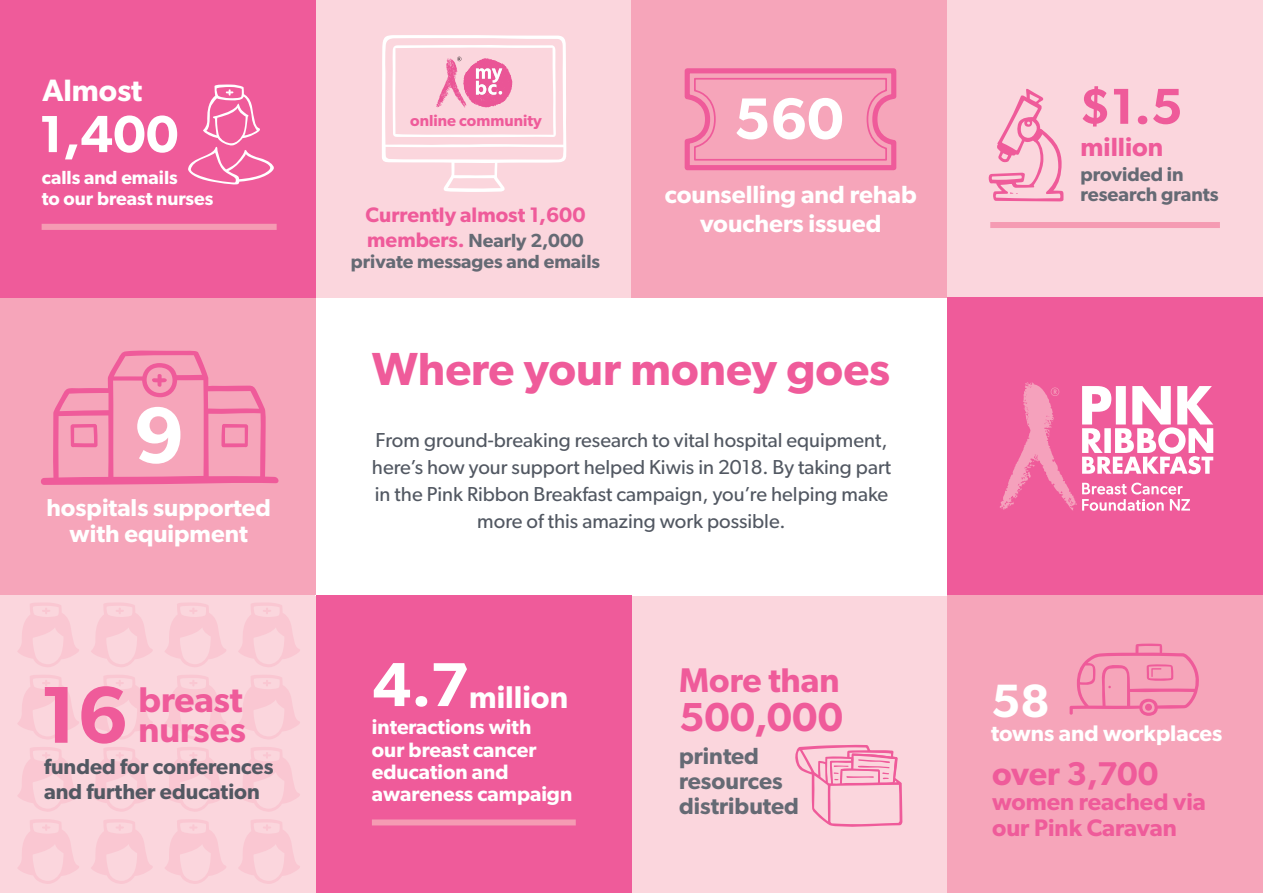
<style>
.page{position:relative;width:1263px;height:893px;background:#fbd6dd}
.page>*{position:absolute;margin:0;border:0;box-sizing:border-box;transform-origin:0 0}
.t1{font:600 80.85px "Gibson";color:#ef5b9a}
.t2{font:600 80.1px "Gibson";color:#fff}
.t3{font:600 62.1px "Gibson";color:#fff}
.t4{font:600 58.5px "Gibson";color:#fff}
.t5{font:600 52.35px "Gibson";color:#fff}
.t6{font:600 50.55px "Gibson";color:#ef5b9a}
.t7{font:600 46.8px "Gibson";color:#fff}
.t8{font:600 46.5px "Gibson";color:#ef5b9a}
.t9{font:600 40.5px "Gibson";color:#ef5b9a}
.t10{font:600 35.85px/30px "Gibson";color:#ef5b9a}
.t11{font:600 34.35px "Gibson";color:#ef5b9a}
.t12{font:600 33px "Gibson";letter-spacing:-.01em;color:#ef5b9a}
.t13{font:600 31.5px "Gibson";color:#fff}
.t14{font:600 30.9px "Gibson";color:#fff}
.t15{font:600 26.4px "Gibson";color:#ef5b9a}
.t16{font:600 24.9px/29.2px "Gibson";color:#fff;text-align:center}
.t17{font:600 24.45px/26.1px "Gibson";color:#fff;text-align:center}
.t18{font:600 24px/25.5px "Gibson";color:#ef5b9a}
.t19{font:600 23.4px/24.9px "Gibson";color:#656a74}
.t20{font:600 22.65px "Gibson";color:#fff}
.t21{font:600 21.75px/24.9px "Gibson";color:#525862}
.t22{font:600 21px "Gibson";color:#ef5b9a}
.t23{font:600 20.85px/22.2px "Gibson";color:#fff}
.t24{font:20.25px/27px "Gibson";color:#525862;text-align:center}
.t25{font:600 19.65px/20.9px "Gibson";color:#656a74}
.t26{font:600 19.05px/21.5px "Gibson";color:#656a74;text-align:center}
.t27{font:600 19.05px/21px "Gibson";color:#fff}
.t28{font:600 16.05px "Gibson";color:#ef5b9a}
.s1{font-size:21px;color:#ef5b9a}
</style>
<div class="page">
<div style="left:316px;top:298px;width:631px;height:297px;background:#fff"></div>
<div style="left:0;top:298px;width:316px;height:297px;background:#f6a5ba"></div>
<div style="left:947px;top:595px;width:316px;height:298px;background:#f6a5ba"></div>
<div style="left:631px;top:0;width:316px;height:298px;background:#f6a5ba"></div>
<div style="left:0;top:0;width:316px;height:298px;background:#ef5b9a"></div>
<div style="left:947px;top:298px;width:316px;height:297px;background:#ef5b9a"></div>
<div style="left:316px;top:595px;width:315px;height:298px;background:#ef5b9a"></div>
<svg style="left:188px;top:84px;width:86px;height:101px"></svg>
<div style="left:42px;top:224px;width:235px;height:6px;background:#f59bb3"></div>
<svg style="left:382px;top:35px;width:185px;height:157px"></svg>
<svg style="left:684px;top:68px;width:213px;height:103px"></svg>
<svg style="left:91px;top:603px;width:62px;height:64px"></svg>
<svg style="left:91px;top:747px;width:62px;height:65px"></svg>
<svg style="left:91px;top:675px;width:62px;height:64px"></svg>
<svg style="left:91px;top:819px;width:62px;height:65px"></svg>
<svg style="left:165px;top:603px;width:61px;height:64px"></svg>
<svg style="left:165px;top:747px;width:61px;height:65px"></svg>
<svg style="left:165px;top:675px;width:61px;height:64px"></svg>
<svg style="left:165px;top:819px;width:61px;height:65px"></svg>
<svg style="left:238px;top:603px;width:62px;height:64px"></svg>
<svg style="left:238px;top:747px;width:62px;height:65px"></svg>
<svg style="left:238px;top:675px;width:62px;height:64px"></svg>
<svg style="left:239px;top:819px;width:61px;height:65px"></svg>
<svg style="left:18px;top:603px;width:61px;height:64px"></svg>
<svg style="left:18px;top:747px;width:61px;height:65px"></svg>
<svg style="left:18px;top:675px;width:61px;height:64px"></svg>
<svg style="left:18px;top:819px;width:61px;height:65px"></svg>
<svg style="left:988px;top:89px;width:75px;height:112px"></svg>
<svg style="left:41px;top:350px;width:238px;height:135px"></svg>
<div style="left:990px;top:222px;width:230px;height:6px;background:#f59bb3"></div>
<div style="left:372px;top:819px;width:204px;height:6px;background:#f59bb3"></div>
<svg style="left:1069px;top:643px;width:130px;height:73px"></svg>
<div style="left:1145px;top:704px;width:7px;height:7px;background:#ef5b9a;border-radius:50%"></div>
<svg style="left:795px;top:745px;width:107px;height:82px"></svg>
<svg style="left:1000px;top:382px;width:213px;height:129px"></svg>
<p class="t14" style="left:42px;top:72px;width:101px">Almost</p>
<p class="t5" style="left:39px;top:103px;width:141px">1,400</p>
<p class="t27" style="left:42px;top:167px;width:173px">calls and emails<br>to our breast nurses</p>
<p class="t2" style="left:134px;top:387px;width:52px">9</p>
<p class="t17" style="left:47px;top:493px;width:226px">hospitals supported with equipment</p>
<p class="t1" style="left:40px;top:666px;width:90px">16</p>
<p class="t10" style="left:138px;top:684px;width:109px">breast nurses</p>
<p class="t21" style="left:44px;top:753px;width:231px">funded for conferences and further education</p>
<p class="t28" style="left:410px;top:110px;width:133px">online community</p>
<p class="t22" style="left:366px;top:202px;width:221px">Currently almost 1,600</p>
<p class="t26" style="left:351px;top:229px;width:251px"><span class="s1">members.</span> Nearly 2,000 private messages and emails</p>
<p class="t4" style="left:734px;top:84px;width:111px">560</p>
<p class="t16" style="left:665px;top:179px;width:253px">counselling and rehab vouchers issued</p>
<p class="t8" style="left:372px;top:341px;width:519px">Where your money goes</p>
<p class="t24" style="left:372px;top:426px;width:521px">From ground-breaking research to vital hospital equipment, here’s how your support helped Kiwis in 2018. By taking part in the Pink Ribbon Breakfast campaign, you’re helping make more of this amazing work possible.</p>
<p class="t3" style="left:372px;top:647px;width:98px">4.7</p>
<p class="t13" style="left:469px;top:678px;width:101px">million</p>
<p class="t23" style="left:372px;top:715px;width:202px">interactions with<br>our breast cancer education and awareness campaign</p>
<p class="t11" style="left:679px;top:659px;width:162px">More than</p>
<p class="t9" style="left:679px;top:693px;width:165px">500,000</p>
<p class="t19" style="left:679px;top:743px;width:81px">printed</p>
<p class="t19" style="left:679px;top:768px;width:121px">resources distributed</p>
<p class="t6" style="left:1079px;top:76px;width:105px">$1.5</p>
<p class="t15" style="left:1080px;top:131px;width:84px">million</p>
<p class="t25" style="left:1080px;top:163px;width:140px">provided in research grants</p>
<p class="t7" style="left:991px;top:673px;width:60px">58</p>
<p class="t20" style="left:991px;top:720px;width:233px">towns and workplaces</p>
<p class="t12" style="left:992px;top:753px;width:168px">over 3,700</p>
<p class="t18" style="left:992px;top:788px;width:215px">women reached via our Pink Caravan</p>
</div>
